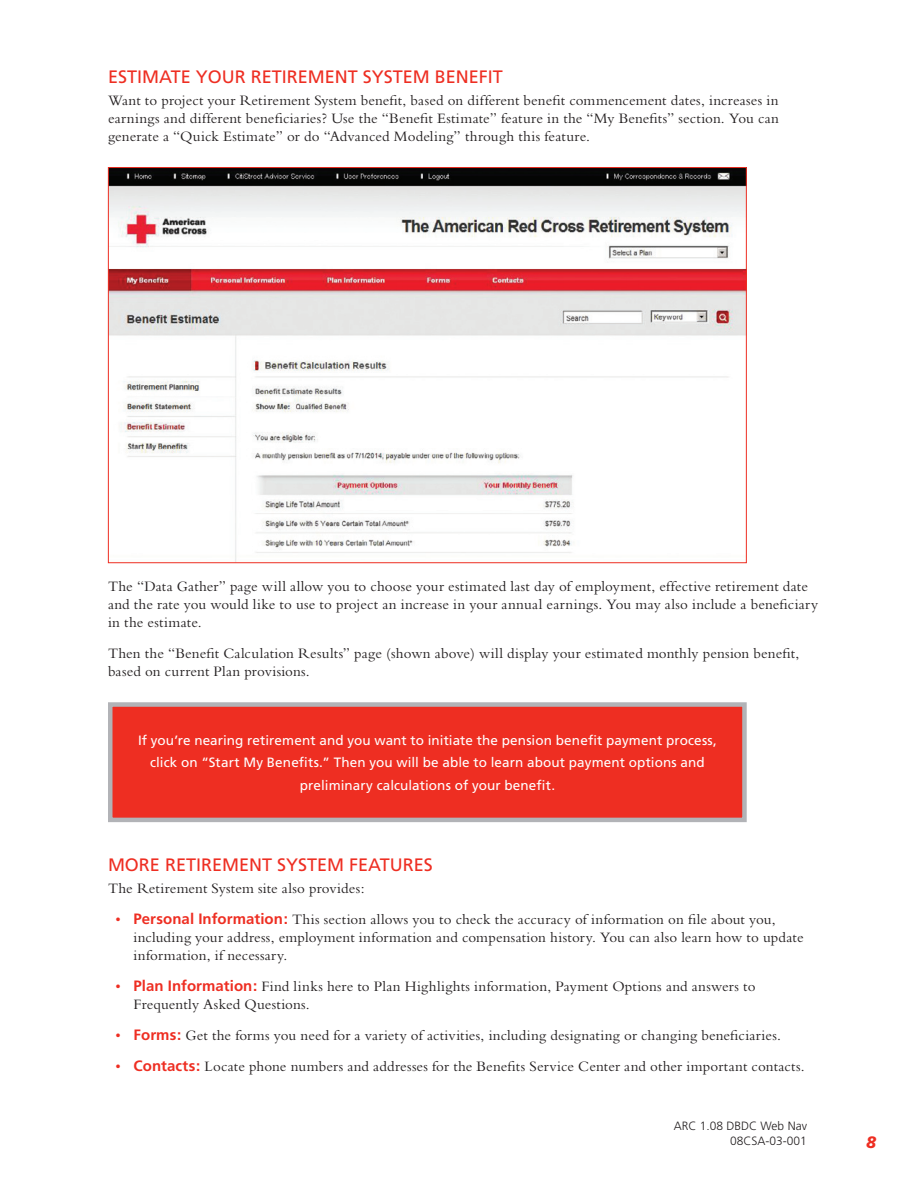
<style>
.page{position:relative;width:918px;height:1188px;background:#fff}
.page>*{position:absolute;margin:0;border:0;box-sizing:border-box;transform-origin:0 0}
.t1{font:18px "Frutiger";color:#ee2e22}
.t2{font:italic 900 16.5px "Frutiger";color:#ee2e22}
.t3{font:15px/18px "Bembo";letter-spacing:.01em;color:#231f20}
.t4{font:13.5px/22.5px "Frutiger";letter-spacing:.01em;color:#fff;text-align:center}
.t5{font:300 12px/15px "Frutiger";color:#231f20;text-align:right}
.s1{color:#ee2e22}
.s2{font-family:"Frutiger";font-weight:700;color:#ee2e22}
</style>
<div class="page">
<div style="left:110px;top:705px;width:634px;height:115px;background:#ee2e22"></div>
<div style="left:108px;top:702px;width:639px;height:120px;border:4px solid #b2b3b7"></div>
<img style="left:110px;top:169px;width:635px;height:392px">
<p class="t1" style="left:108px;top:66px;width:9px">Esti</p>
<p class="t1" style="left:142px;top:66px;width:346px">mate Your Retirement System Ben efit</p>
<p class="t3" style="left:108px;top:91px;width:672px;text-align:justify">Want to project your Retirement System benefit, based on different benefit commencement dates, increases in earnings and different beneficiaries? Use the “Benefit Estimate” feature in the “My Benefits” section. You can generate a “Quick Estimate” or do “Advanced Modeling” through this feature.</p>
<p class="t3" style="left:108px;top:577px;width:712px">The “Data Gather” page will allow you to choose your estimated last day of employment, effective retirement date and the rate you would like to use to project an increase in your annual earnings. You may also include a beneficiary in the estimate.</p>
<p class="t3" style="left:108px;top:644px;width:693px">Then the “Benefit Calculation Results” page (shown above) will display your estimated monthly pension benefit, based on current Plan provisions.</p>
<p class="t4" style="left:138px;top:729px;width:580px">If you’re nearing retirement and you want to initiate the pension benefit payment process, click on “Start My Benefits.” Then you will be able to learn about payment options and preliminary calculations of your benefit.</p>
<p class="t1" style="left:108px;top:854px;width:324px">More Retirement System Features</p>
<p class="t3" style="left:108px;top:879px;width:258px">The Retirement System site also provides:</p>
<p class="t3" style="left:134px;top:910px;width:672px;text-indent:-18px"><span class="s1">•</span> <span class="s2">Personal Information:</span> This section allows you to check the accuracy of information on file about you, including your address, employment information and compensation history. You can also learn how to update information, if necessary.</p>
<p class="t3" style="left:134px;top:977px;width:623px;text-indent:-18px"><span class="s1">•</span> <span class="s2">Plan Information:</span> Find links here to Plan Highlights information, Payment Options and answers to<br>Frequently Asked Questions.</p>
<p class="t3" style="left:116px;top:1026px;width:667px"><span class="s1">•</span> <span class="s2">Forms:</span> Get the forms you need for a variety of activities, including designating or changing beneficiaries.</p>
<p class="t3" style="left:116px;top:1057px;width:691px"><span class="s1">•</span> <span class="s2">Contacts:</span> Locate phone numbers and addresses for the Benefits Service Center and other important contacts.</p>
<p class="t5" style="left:674px;top:1119px;width:135px">ARC 1.08 DBDC Web Nav<br>08CSA-03-001</p>
<p class="t2" style="left:866px;top:1132px;width:12px">8</p>
</div>
